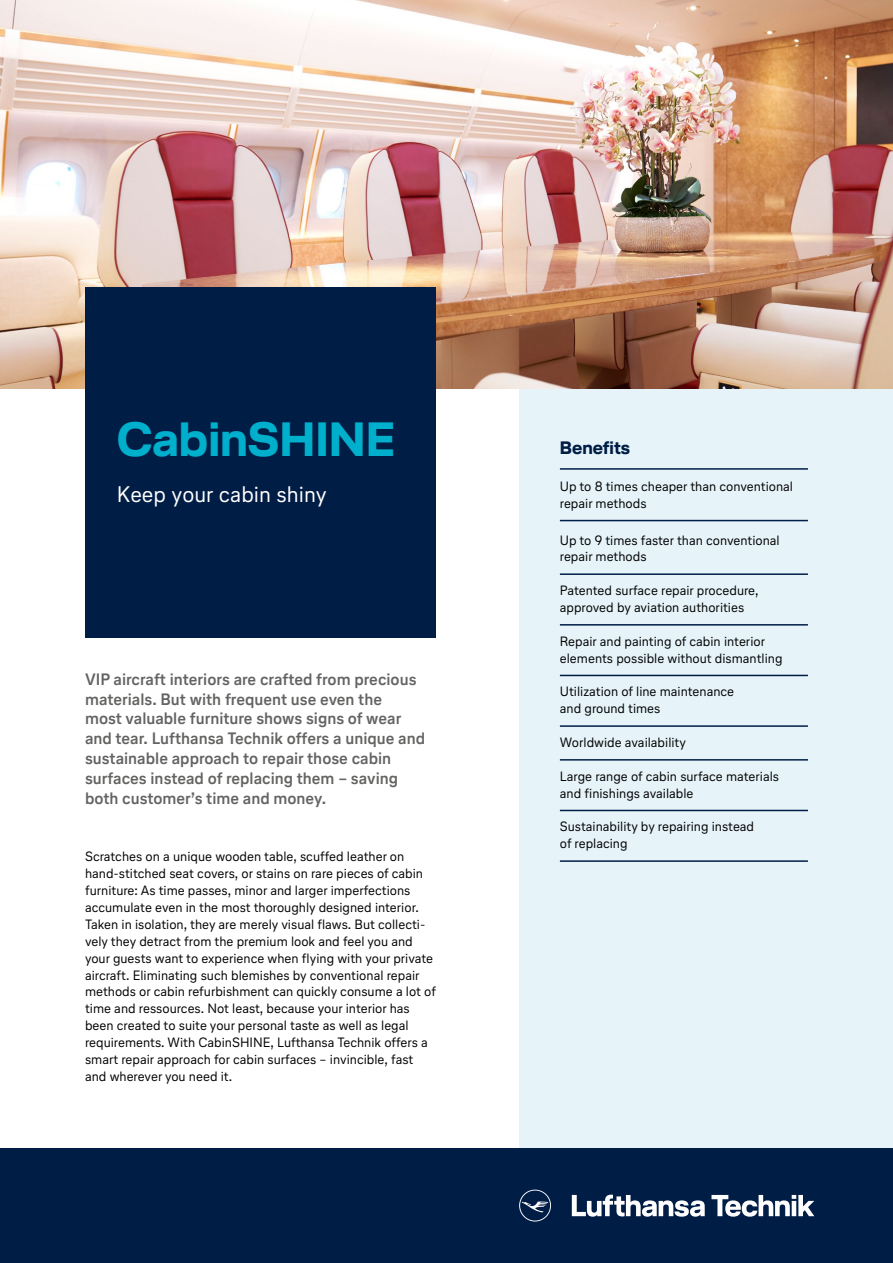
<style>
.page{position:relative;width:893px;height:1263px;background:#fff}
.page>*{position:absolute;margin:0;border:0;box-sizing:border-box;transform-origin:0 0}
.t1{font:700 48px "Lufthansa Head";color:#00afcb}
.t2{font:22.5px "Lufthansa Text";color:#fff}
.t3{font:700 18px "Lufthansa Head";color:#001d46}
.t4{font:700 16.5px/19.8px "Lufthansa Text";color:#636362}
.t5{font:13.5px/16.8px "Lufthansa Text";color:#000}
</style>
<div class="page">
<div style="left:519px;top:390px;width:374px;height:758px;background:#e6f4f9"></div>
<hr style="left:560px;top:468px;width:248px;height:2px;background:#001d46">
<hr style="left:560px;top:520px;width:248px;height:1px;background:#001d46">
<hr style="left:560px;top:573px;width:248px;height:2px;background:#001d46">
<hr style="left:560px;top:624px;width:248px;height:1px;background:#001d46">
<hr style="left:560px;top:675px;width:248px;height:1px;background:#001d46">
<hr style="left:560px;top:725px;width:248px;height:2px;background:#001d46">
<hr style="left:560px;top:759px;width:248px;height:1px;background:#001d46">
<hr style="left:560px;top:810px;width:248px;height:1px;background:#001d46">
<hr style="left:560px;top:860px;width:248px;height:2px;background:#001d46">
<img style="left:0;top:0;width:893px;height:389px">
<div style="left:0;top:1148px;width:893px;height:115px;background:#001d46"></div>
<svg style="left:572px;top:1194px;width:133px;height:23px"></svg>
<svg style="left:711px;top:1195px;width:103px;height:22px"></svg>
<svg style="left:519px;top:1189px;width:32px;height:32px"></svg>
<div style="left:85px;top:288px;width:351px;height:350px;background:#001d46"></div>
<h1 class="t1" style="left:117px;top:406px;width:280px">CabinSHINE</h1>
<h2 class="t2" style="left:117px;top:479px;width:211px">Keep your cabin shiny</h2>
<p class="t4" style="left:85px;top:669px;width:342px">VIP aircraft interiors are crafted from precious materials. But with frequent use even the<br>most valuable furniture shows signs of wear and tear. Lufthansa Technik offers a unique and sustainable approach to repair those cabin surfaces instead of replacing them – saving both customer’s time and money.</p>
<p class="t5" style="left:85px;top:848px;width:352px">Scratches on a unique wooden table, scuffed leather on hand-stitched seat covers, or stains on rare pieces of cabin furniture: As time passes, minor and larger imperfections accumulate even in the most thoroughly designed interior.<br>Taken in isolation, they are merely visual flaws. But collecti&shy;vely they detract from the premium look and feel you and your guests want to experience when flying with your private aircraft. Eliminating such blemishes by conventional repair methods or cabin refurbishment can quickly consume a lot of time and ressources. Not least, because your interior has been created to suite your personal taste as well as legal requirements. With CabinSHINE, Lufthansa Technik offers a smart repair approach for cabin surfaces – invincible, fast and wherever you need it.</p>
<h3 class="t3" style="left:560px;top:435px;width:72px">Benefits</h3>
<p class="t5" style="left:560px;top:477px;width:235px">Up to 8 times cheaper than conventional repair methods</p>
<p class="t5" style="left:560px;top:531px;width:221px">Up to 9 times faster than conventional repair methods</p>
<p class="t5" style="left:560px;top:582px;width:200px">Patented surface repair procedure, approved by aviation authorities</p>
<p class="t5" style="left:560px;top:632px;width:224px">Repair and painting of cabin interior elements possible without dismantling</p>
<p class="t5" style="left:560px;top:683px;width:176px">Utilization of line maintenance and ground times</p>
<p class="t5" style="left:560px;top:734px;width:128px">Worldwide availability</p>
<p class="t5" style="left:560px;top:767px;width:221px">Large range of cabin surface materials and finishings available</p>
<p class="t5" style="left:560px;top:818px;width:196px">Sustainability by repairing instead of replacing</p>
</div>
